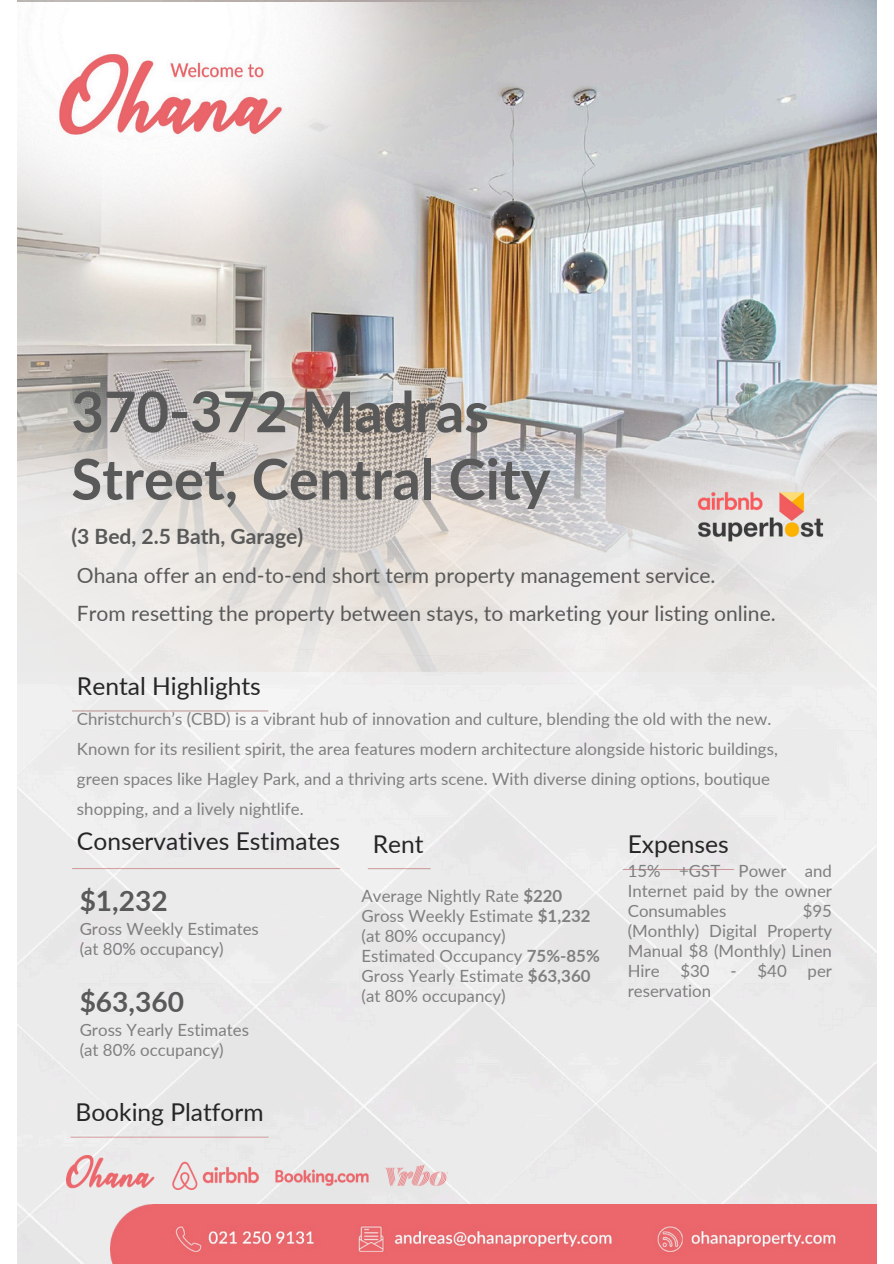
<style>
.page{position:relative;width:894px;height:1264px;background:#fff}
.page>*{position:absolute;margin:0;border:0;box-sizing:border-box;transform-origin:0 0}
.t1{font:700 56.1px/67.3px "Lato";color:#595959}
.t2{font:700 28.05px "Lato";color:#595959}
.t3{font:24.6px "Lato";color:#262626}
.t4{font:21px/38px "Lato";color:#595959}
.t5{font:700 21px "Lato";color:#595959}
.t6{font:16.8px/20px "Lato";color:#7f7f7f}
.s1{font-weight:700}
</style>
<div class="page">
<img style="left:17px;top:0;width:858px;height:1263px">
<img style="left:63px;top:375px;width:774px;height:518px">
<img style="left:686px;top:477px;width:147px;height:76px">
<div style="left:75px;top:883px;width:265px;height:182px;background:#ebebeb"></div>
<img style="left:67px;top:1155px;width:380px;height:34px">
<div style="left:67px;top:1093px;width:286px;height:47px;background:#e9e8e9"></div>
<div style="left:353px;top:880px;width:518px;height:278px;background:#ebebeb"></div>
<img style="left:110px;top:1204px;width:766px;height:59px">
<img style="left:17px;top:2px;width:577px;height:411px">
<p class="t1" style="left:71px;top:377px;width:480px">370-372 Madras<br>Street, Central City</p>
<p class="t5" style="left:71px;top:523px;width:233px">(3 Bed, 2.5 Bath, Garage)</p>
<p class="t4" style="left:77px;top:556px;width:700px">Ohana offer an end-to-end short term property management service.<br>From resetting the property between stays, to marketing your listing online.</p>
<p class="t3" style="left:77px;top:671px;width:185px">Rental Highlights</p>
<p class="t6" style="left:77px;top:703px;width:702px;line-height:30px">Christchurch’s (CBD) is a vibrant hub of innovation and culture, blending the old with the new.<br>Known for its resilient spirit, the area features modern architecture alongside historic buildings, green spaces like Hagley Park, and a thriving arts scene. With diverse dining options, boutique shopping, and a lively nightlife.</p>
<p class="t3" style="left:77px;top:825px;width:264px">Conservatives Estimates</p>
<p class="t3" style="left:372px;top:828px;width:52px">Rent</p>
<h1 class="t3" style="left:627px;top:828px;width:103px">Expenses</h1>
<p class="t6" style="left:627px;top:860px;width:206px;text-align:justify">15% +GST Power and Internet paid by the owner Consumables</p>
<p class="t6" style="left:361px;top:885px;width:240px">Average Nightly Rate <span class="s1">$220<br></span>Gross Weekly Estimate <span class="s1">$1,232 </span>(at 80% occupancy)<br>Estimated Occupancy <span class="s1">75%-85%<br></span>Gross Yearly Estimate <span class="s1">$63,360 </span>(at 80% occupancy)</p>
<p class="t2" style="left:80px;top:883px;width:89px">$1,232</p>
<p class="t6" style="left:627px;top:900px;width:206px;text-align:justify;text-indent:175px">$95 (Monthly) Digital Property Manual $8 (Monthly) Linen Hire $30 - $40 per reservation</p>
<p class="t6" style="left:80px;top:918px;width:181px">Gross Weekly Estimates (at 80% occupancy)</p>
<h3 class="t2" style="left:80px;top:984px;width:106px">$63,360</h3>
<h4 class="t6" style="left:80px;top:1019px;width:171px">Gross Yearly Estimates (at 80% occupancy)</h4>
<p class="t3" style="left:75px;top:1096px;width:190px">Booking Platform</p>
</div>
